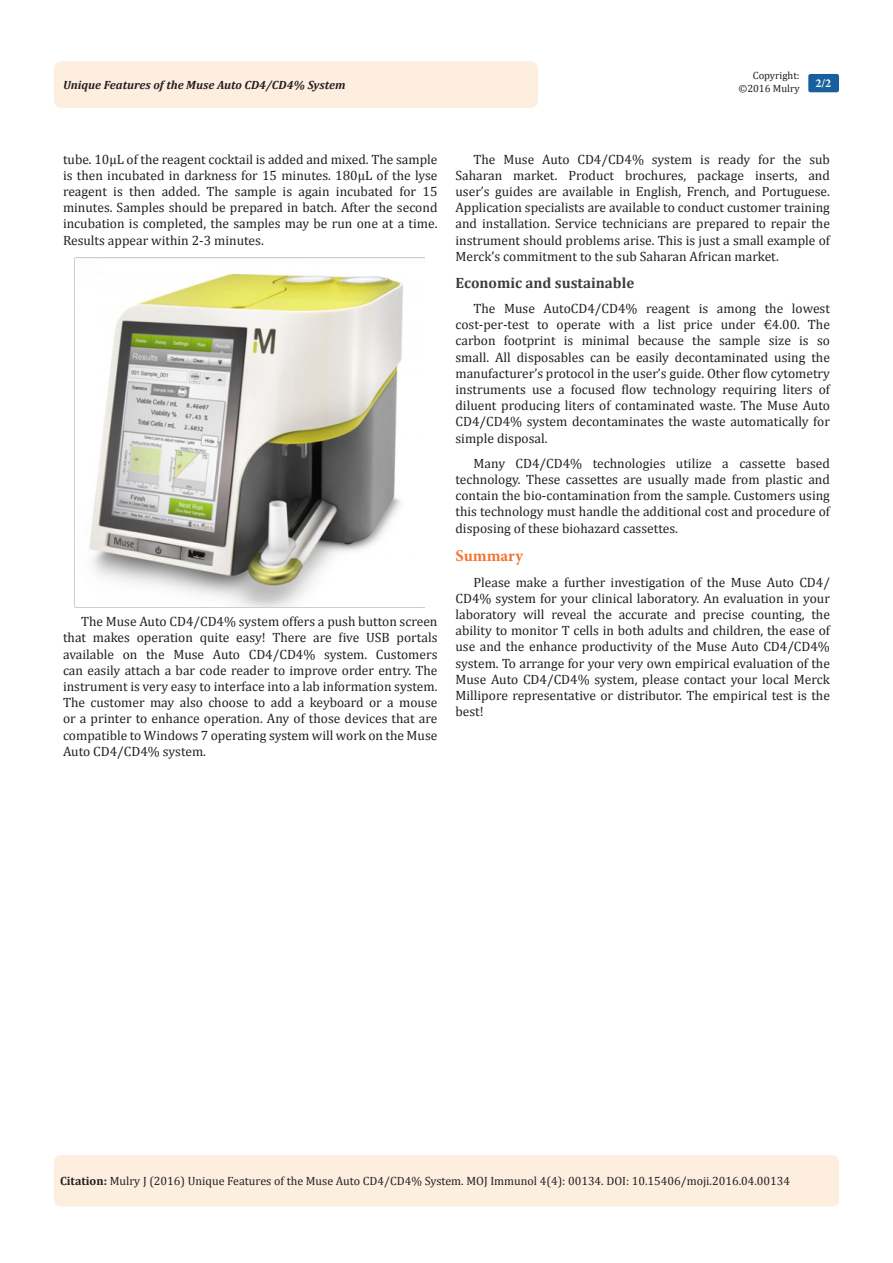
<style>
.page{position:relative;width:893px;height:1263px;background:#fff}
.page>*{position:absolute;margin:0;border:0;box-sizing:border-box;transform-origin:0 0}
.t1{font:700 16.5px "Minion Pro";color:#f37331}
.t2{font:700 15px "Cambria";color:#3e3e3f}
.t3{font:13.5px/16.2px "Cambria";color:#231f20;text-align:justify}
.Citation{font:12px "Cambria";color:#231f20}
.t4{font:italic 700 12px "Cambria";color:#231f20}
.t5{font:700 12px "Minion Pro";color:#fff}
.t6{font:10.5px/12.6px "Cambria";color:#231f20;text-align:right}
.s1{font-weight:700}
</style>
<div class="page">
<div style="left:54px;top:1155px;width:785px;height:51px;background:#feeee0;border-radius:7px"></div>
<div style="left:54px;top:61px;width:484px;height:47px;background:#feeee0;border-radius:8px"></div>
<div style="left:808px;top:74px;width:31px;height:18px;background:#18609d;border-radius:2px"></div>
<img style="left:74px;top:257px;width:351px;height:350px">
<p class="t6" style="left:738px;top:69px;width:63px">Copyright: ©2016 Mulry</p>
<p class="t4" style="left:63px;top:77px;width:284px">Unique Features of the Muse Auto CD4/CD4% System</p>
<p class="t5" style="left:815px;top:75px;width:17px">2/2</p>
<p class="t3" style="left:63px;top:151px;width:376px">tube. 10µL of the reagent cocktail is added and mixed. The sample is then incubated in darkness for 15 minutes. 180µL of the lyse reagent is then added. The sample is again incubated for 15 minutes. Samples should be prepared in batch. After the second incubation is completed, the samples may be run one at a time.<br>Results appear within 2-3 minutes.</p>
<p class="t3" style="left:63px;top:613px;width:376px;text-indent:18px">The Muse Auto CD4/CD4% system offers a push button screen that makes operation quite easy! There are five USB portals available on the Muse Auto CD4/CD4% system. Customers can easily attach a bar code reader to improve order entry. The instrument is very easy to interface into a lab information system.<br>The customer may also choose to add a keyboard or a mouse or a printer to enhance operation. Any of those devices that are compatible to Windows 7 operating system will work on the Muse Auto CD4/CD4% system.</p>
<p class="t3" style="left:455px;top:151px;width:376px;text-indent:18px">The Muse Auto CD4/CD4% system is ready for the sub Saharan market. Product brochures, package inserts, and user’s guides are available in English, French, and Portuguese.<br>Application specialists are available to conduct customer training and installation. Service technicians are prepared to repair the instrument should problems arise. This is just a small example of Merck’s commitment to the sub Saharan African market.</p>
<p class="t2" style="left:455px;top:272px;width:180px">Economic and sustainable</p>
<p class="t3" style="left:455px;top:300px;width:376px;text-indent:18px">The Muse AutoCD4/CD4% reagent is among the lowest cost-per-test to operate with a list price under €4.00. The carbon footprint is minimal because the sample size is so small. All disposables can be easily decontaminated using the manufacturer’s protocol in the user’s guide. Other flow cytometry instruments use a focused flow technology requiring liters of diluent producing liters of contaminated waste. The Muse Auto CD4/CD4% system decontaminates the waste automatically for simple disposal.</p>
<p class="t3" style="left:455px;top:455px;width:376px;text-indent:18px">Many CD4/CD4% technologies utilize a cassette based technology. These cassettes are usually made from plastic and contain the bio-contamination from the sample. Customers using this technology must handle the additional cost and procedure of disposing of these biohazard cassettes.</p>
<p class="t1" style="left:455px;top:544px;width:69px">Summary</p>
<p class="t3" style="left:455px;top:574px;width:376px;text-indent:18px">Please make a further investigation of the Muse Auto CD4/ CD4% system for your clinical laboratory. An evaluation in your laboratory will reveal the accurate and precise counting, the ability to monitor T cells in both adults and children, the ease of use and the enhance productivity of the Muse Auto CD4/CD4% system. To arrange for your very own empirical evaluation of the Muse Auto CD4/CD4% system, please contact your local Merck Millipore representative or distributor. The empirical test is the best!</p>
<p class="Citation" style="left:60px;top:1174px;width:732px"><span class="s1">Citation:</span> Mulry J (2016) Unique Features of the Muse Auto CD4/CD4% System. MOJ Immunol 4(4): 00134. DOI: 10.15406/moji.2016.04.00134</p>
</div>
